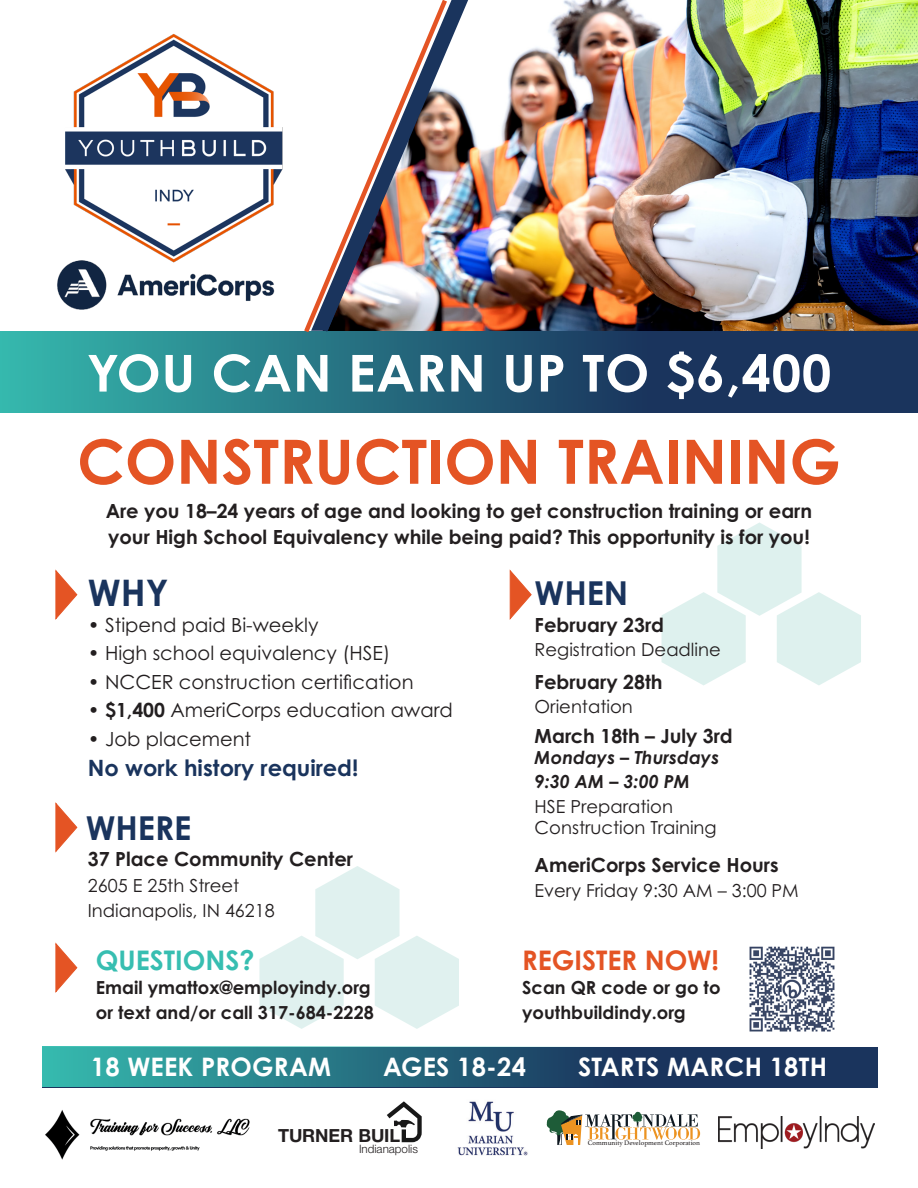
<style>
.page{position:relative;width:918px;height:1188px;background:#fff}
.page>*{position:absolute;margin:0;border:0;box-sizing:border-box;transform-origin:0 0}
.t1{font:700 61.2px "Century Gothic Pro";color:#e45424}
.t2{font:700 51px "Century Gothic Pro";letter-spacing:.015em;color:#fff}
.t3{font:700 36.6px "Century Gothic Pro";color:#1a345d}
.t4{font:700 33px "Century Gothic Pro";color:#1a345d}
.t5{font:700 27px "Century Gothic Pro";color:#e45424}
.t6{font:700 27px "Century Gothic Pro";color:#37beb1}
.t7{font:700 25.5px "Century Gothic Pro";letter-spacing:.01em;color:#fff}
.t8{font:700 22.5px "Century Gothic Pro";color:#1a345d}
.t9{font:700 19.5px/25.5px "Century Gothic Pro";color:#231f20}
.t10{font:19.5px "Century Gothic Pro";color:#231f20}
.t11{font:700 18.15px "Helvetica Neue";color:#231f20}
.t12{font:18px/21.6px "Century Gothic Pro";color:#231f20}
.t13{font:700 18px "Century Gothic Pro";color:#231f20}
.t14{font:italic 700 18px "Century Gothic Pro";color:#231f20}
.t15{font:300 11.55px "Helvetica Neue";color:#231f20}
.t16{font:6.9px "Athelas";color:#231f20}
.s1{font-weight:700}
</style>
<div class="page">
<svg style="left:259px;top:866px;width:200px;height:163px"></svg>
<img style="left:470px;top:0;width:448px;height:331px">
<svg style="left:662px;top:522px;width:199px;height:163px"></svg>
<svg style="left:55px;top:569px;width:23px;height:51px"></svg>
<img style="left:749px;top:946px;width:86px;height:86px">
<svg style="left:42px;top:1046px;width:836px;height:41px;background:#27667b"></svg>
<svg style="left:0;top:331px;width:918px;height:82px;background:#236379"></svg>
<img style="left:65px;top:34px;width:218px;height:213px">
<img style="left:57px;top:247px;width:218px;height:63px">
<svg style="left:509px;top:569px;width:23px;height:51px"></svg>
<svg style="left:55px;top:802px;width:23px;height:51px"></svg>
<img style="left:457px;top:1101px;width:71px;height:55px">
<svg style="left:547px;top:1110px;width:153px;height:35px"></svg>
<img style="left:719px;top:1117px;width:155px;height:31px">
<svg style="left:55px;top:942px;width:23px;height:51px"></svg>
<svg style="left:300px;top:314px;width:151px;height:23px"></svg>
<img style="left:311px;top:0;width:157px;height:331px">
<img style="left:45px;top:1110px;width:205px;height:50px">
<svg style="left:387px;top:1101px;width:35px;height:41px"></svg>
<p class="t2" style="left:87px;top:341px;width:746px">YOU CAN EARN UP TO $6,400</p>
<p class="t1" style="left:77px;top:423px;width:765px">CONSTRUCTION TRAINING</p>
<p class="t9" style="left:106px;top:498px;width:708px">Are you 18–24 years of age and looking to get construction training or earn your High School Equivalency while being paid? This opportunity is for you!</p>
<p class="t3" style="left:88px;top:570px;width:82px">WHY</p>
<p class="t10" style="left:88px;top:613px;width:232px">• Stipend paid Bi-weekly</p>
<p class="t10" style="left:88px;top:641px;width:304px">• High school equivalency (HSE)</p>
<p class="t10" style="left:88px;top:670px;width:327px">• NCCER construction certification</p>
<p class="t10" style="left:88px;top:698px;width:366px">• <span class="s1">$1,400</span> AmeriCorps education award</p>
<p class="t10" style="left:88px;top:727px;width:165px">• Job placement</p>
<p class="t8" style="left:88px;top:753px;width:272px">No work history required!</p>
<p class="t4" style="left:86px;top:807px;width:107px">WHERE</p>
<p class="t9" style="left:88px;top:846px;width:267px">37 Place Community Center</p>
<p class="t12" style="left:88px;top:875px;width:153px">2605 E 25th Street</p>
<p class="t12" style="left:88px;top:900px;width:189px">Indianapolis, IN 46218</p>
<p class="t4" style="left:535px;top:572px;width:95px">WHEN</p>
<p class="t9" style="left:535px;top:612px;width:131px">February 23rd</p>
<p class="t12" style="left:535px;top:638px;width:188px">Registration Deadline</p>
<p class="t9" style="left:535px;top:669px;width:129px">February 28th</p>
<p class="t12" style="left:535px;top:695px;width:100px">Orientation</p>
<p class="t9" style="left:535px;top:723px;width:200px">March 18th – July 3rd</p>
<p class="t14" style="left:535px;top:746px;width:186px">Mondays – Thursdays</p>
<p class="t14" style="left:535px;top:770px;width:157px">9:30 AM – 3:00 PM</p>
<p class="t12" style="left:535px;top:795px;width:184px">HSE Preparation<br>Construction Training</p>
<p class="t9" style="left:535px;top:852px;width:246px">AmeriCorps Service Hours</p>
<p class="t12" style="left:535px;top:880px;width:266px">Every Friday 9:30 AM – 3:00 PM</p>
<p class="t6" style="left:96px;top:943px;width:160px">QUESTIONS?</p>
<p class="t13" style="left:96px;top:976px;width:276px">Email ymattox@employindy.org</p>
<p class="t13" style="left:96px;top:1001px;width:279px">or text and/or call 317-684-2228</p>
<p class="t7" style="left:91px;top:1051px;width:242px">18 WEEK PROGRAM</p>
<p class="t7" style="left:383px;top:1051px;width:144px">AGES 18-24</p>
<p class="t7" style="left:578px;top:1051px;width:251px">STARTS MARCH 18TH</p>
<p class="t5" style="left:522px;top:943px;width:198px">REGISTER NOW!</p>
<p class="t13" style="left:522px;top:976px;width:200px">Scan QR code or go to</p>
<p class="t13" style="left:522px;top:1001px;width:165px">youthbuildindy.org</p>
<p class="t11" style="left:278px;top:1122px;width:124px">TURNER BUIL</p>
<p class="t15" style="left:359px;top:1140px;width:60px">Indianapolis</p>
<p class="t16" style="left:588px;top:1137px;width:114px">Community Development Corporation</p>
</div>
